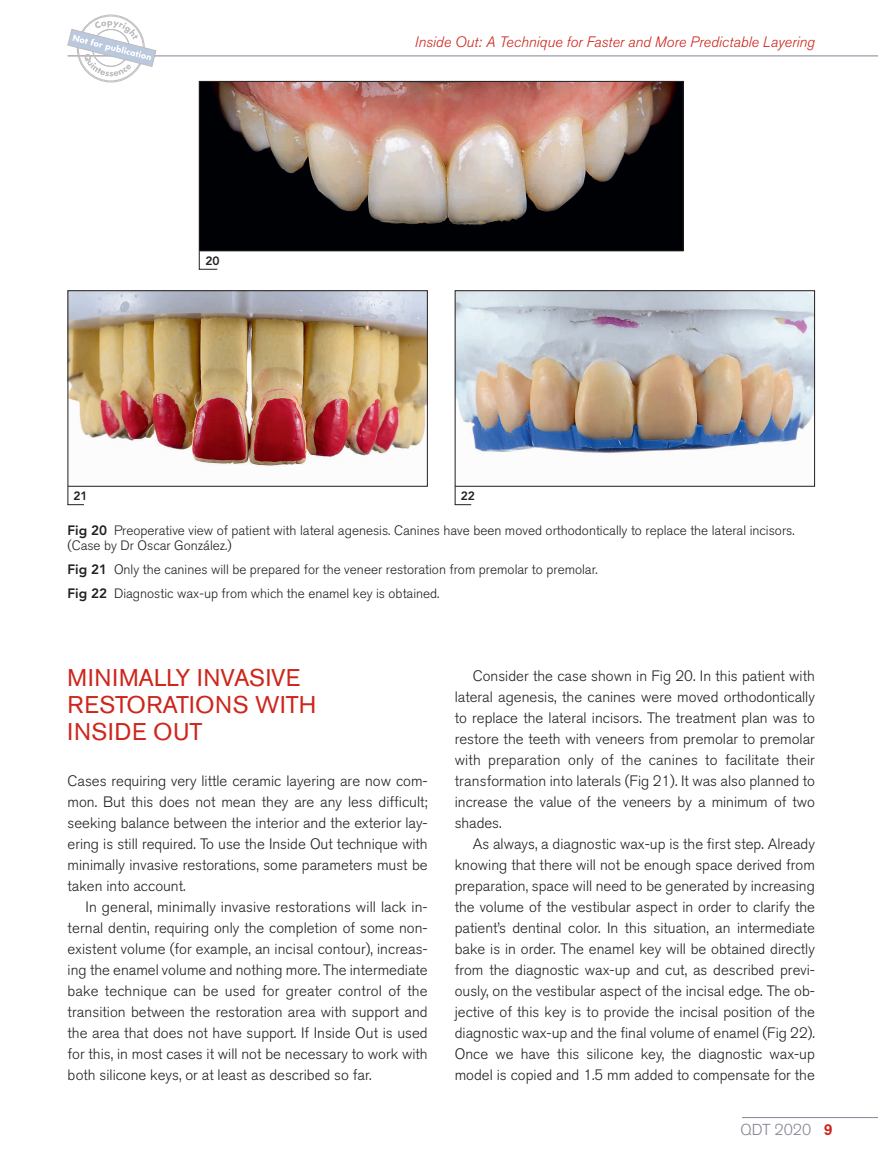
<style>
.page{position:relative;width:878px;height:1175px;background:#fff}
.page>*{position:absolute;margin:0;border:0;box-sizing:border-box;transform-origin:0 0}
.HA_3{font:24px/27px "Akzidenz Grotesk BQ";letter-spacing:.02em;color:#ce261c}
.t1{font:300 15.75px "Akzidenz Grotesk BQ";color:#848695}
.Body_text{font:300 15px/21px "Akzidenz Grotesk BQ";color:#231f20;text-align:justify}
.Body_Text_First{font:300 15px/21px "Akzidenz Grotesk BQ";color:#231f20;text-align:justify}
.t2{font:italic 300 15px "Akzidenz Grotesk BQ";color:#ce261c}
.Fig_legend{font:300 13.5px/15px "Akzidenz Grotesk BQ";color:#231f20}
.HA_2{font:800 12px "Avenir LT Std";color:#231f20}
.s1{font-family:"Avenir LT Std";font-weight:800}
.s2{font-weight:500;color:#ce261c}
</style>
<div class="page">
<hr style="left:742px;top:1117px;width:136px;height:1px;background:#848695">
<hr style="left:68px;top:56px;width:810px;height:1px;background:#848695">
<svg style="left:68px;top:15px;width:88px;height:67px"></svg>
<hr style="left:0;top:0;width:1px;height:1174px;background:#000206">
<img style="left:201px;top:83px;width:480px;height:166px">
<div style="left:199px;top:81px;width:484px;height:170px;border:1px solid #231f20"></div>
<img style="left:70px;top:292px;width:356px;height:175px">
<div style="left:68px;top:290px;width:360px;height:196px;border:1px solid #231f20"></div>
<svg style="left:199px;top:251px;width:18px;height:19px"></svg>
<svg style="left:68px;top:486px;width:16px;height:19px"></svg>
<img style="left:456px;top:292px;width:356px;height:162px">
<div style="left:454px;top:290px;width:360px;height:196px;border:1px solid #231f20"></div>
<svg style="left:454px;top:486px;width:17px;height:19px"></svg>
<p class="HA_2" style="left:205px;top:254px;width:16px">20</p>
<p class="t2" style="left:415px;top:33px;width:401px">Inside Out: A Technique for Faster and More Predictable Layering</p>
<p class="HA_2" style="left:73px;top:489px;width:16px">21</p>
<p class="HA_2" style="left:460px;top:489px;width:16px">22</p>
<p class="Fig_legend" style="left:68px;top:523px;width:728px"><span class="s1">Fig 20</span> Preoperative view of patient with lateral agenesis. Canines have been moved orthodontically to replace the lateral incisors. (Case by Dr Oscar González.)</p>
<p class="Fig_legend" style="left:68px;top:562px;width:531px"><span class="s1">Fig 21</span> Only the canines will be prepared for the veneer restoration from premolar to premolar.</p>
<p class="Fig_legend" style="left:68px;top:586px;width:373px"><span class="s1">Fig 22</span> Diagnostic wax-up from which the enamel key is obtained.</p>
<p class="HA_3" style="left:68px;top:664px;width:250px">MINIMALLY INVASIVE<br>RESTORATIONS WITH<br>INSIDE OUT</p>
<p class="Body_Text_First" style="left:68px;top:770px;width:362px">Cases requiring very little ceramic layering are now com&shy;mon. But this does not mean they are any less difficult; seeking balance between the interior and the exterior lay&shy;ering is still required. To use the Inside Out technique with minimally invasive restorations, some parameters must be taken into account.</p>
<p class="Body_text" style="left:68px;top:896px;width:362px;text-indent:18px">In general, minimally invasive restorations will lack in&shy;ternal dentin, requiring only the completion of some non&shy;existent volume (for example, an incisal contour), increas&shy;ing the enamel volume and nothing more. The intermediate bake technique can be used for greater control of the transition between the restoration area with support and the area that does not have support. If Inside Out is used for this, in most cases it will not be necessary to work with both silicone keys, or at least as described so far.</p>
<p class="Body_text" style="left:454px;top:665px;width:362px;text-indent:18px">Consider the case shown in Fig 20. In this patient with lateral agenesis, the canines were moved orthodontically to replace the lateral incisors. The treatment plan was to restore the teeth with veneers from premolar to premolar with preparation only of the canines to facilitate their transformation into laterals (Fig 21). It was also planned to increase the value of the veneers by a minimum of two shades.</p>
<p class="Body_text" style="left:454px;top:833px;width:362px;text-indent:18px">As always, a diagnostic wax-up is the first step. Already knowing that there will not be enough space derived from preparation, space will need to be generated by increasing the volume of the vestibular aspect in order to clarify the patient’s dentinal color. In this situation, an intermediate bake is in order. The enamel key will be obtained directly from the diagnostic wax-up and cut, as described previ&shy;ously, on the vestibular aspect of the incisal edge. The ob&shy;jective of this key is to provide the incisal position of the diagnostic wax-up and the final volume of enamel (Fig 22).<br>Once we have this silicone key, the diagnostic wax-up model is copied and 1.5 mm added to compensate for the</p>
<p class="t1" style="left:740px;top:1120px;width:94px">QDT 2020 <span class="s2">9</span></p>
</div>
